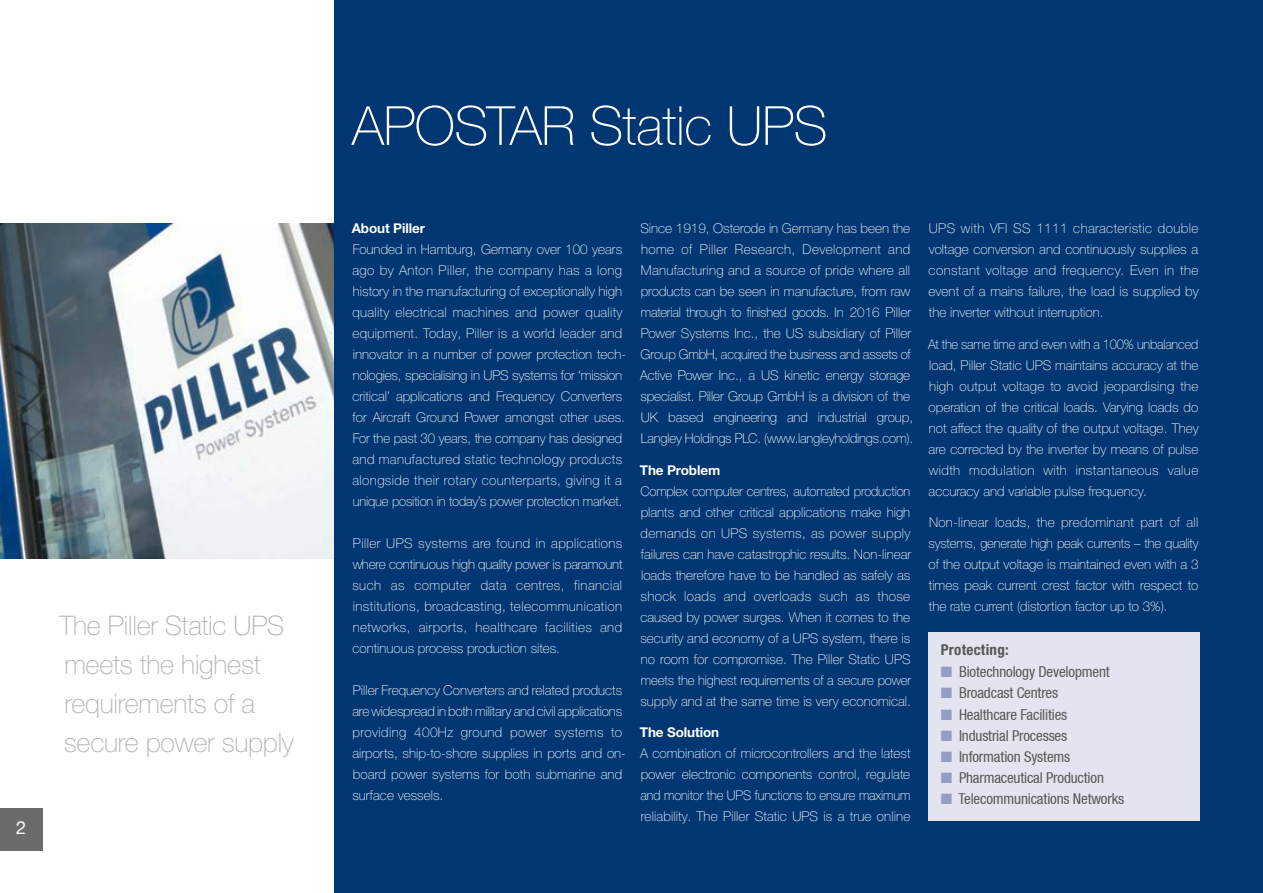
<style>
.page{position:relative;width:1263px;height:893px;background:#fff}
.page>*{position:absolute;margin:0;border:0;box-sizing:border-box;transform-origin:0 0}
.t1{font:100 54px "Helvetica Neue LTW1 G";letter-spacing:-.01em;color:#fff}
.t2{font:100 27px/39px "Helvetica Neue LTW1 G";letter-spacing:-.01em;color:#b2b2b2}
.t3{font:18px "Helvetica Neue LTW1 G";color:#fff}
.t4{font:condensed 15px "Helvetica Neue LT";letter-spacing:-.01em;color:#575756}
.t5{font:700 condensed 15px "Helvetica Neue LTW1 G";letter-spacing:.02em;color:#575756}
.t6{font:100 13.5px/21px "Helvetica Neue LTW1 G";color:#fff;text-align:justify}
.t7{font:100 13.5px/21px "Helvetica Neue LTW1 G";color:#fff;text-align:justify;scale:.96 1}
.t8{font:700 13.5px "Helvetica Neue LTW1 G";letter-spacing:-.01em;color:#fff}
.s1{color:#949dc2}
</style>
<div class="page">
<img style="left:0;top:223px;width:335px;height:335px">
<div style="left:335px;top:0;width:928px;height:893px;background:#003671"></div>
<div style="left:928px;top:633px;width:271px;height:188px;background:#e3e4f0"></div>
<div style="left:0;top:808px;width:43px;height:42px;background:#6b6b6a"></div>
<h3 class="t3" style="left:16px;top:816px;width:12px">2</h3>
<h2 class="t2" style="left:59px;top:606px;width:236px">The Piller Static UPS meets the highest requirements of a secure power supply</h2>
<h1 class="t1" style="left:352px;top:94px;width:477px">APOSTAR Static UPS</h1>
<p class="t8" style="left:352px;top:220px;width:75px">About Piller</p>
<p class="t6" style="left:352px;top:239px;width:275px;text-align:left">Founded in Hamburg, Germany over 100 years ago by Anton Piller, the company has a long history in the manufacturing of exceptionally high quality electrical machines and power quality equipment. Today, Piller is a world leader and innovator in a number of power protection tech&shy;nologies, specialising in UPS systems for ‘mission critical’ applications and Frequency Converters for Aircraft Ground Power amongst other uses.<br>For the past 30 years, the company has designed and manufactured static technology products alongside their rotary counterparts, giving it a unique position in today’s power protection market.</p>
<p class="t6" style="left:352px;top:532px;width:272px">Piller UPS systems are found in applications where continuous high quality power is paramount such as computer data centres, financial institutions, broadcasting, telecommunication networks, airports, healthcare facilities and continuous process production sites.</p>
<p class="t6" style="left:352px;top:679px;width:275px;text-align:left">Piller Frequency Converters and related products are widespread in both military and civil applications providing 400Hz ground power systems to airports, ship-to-shore supplies in ports and on&shy;board power systems for both submarine and surface vessels.</p>
<p class="t6" style="left:640px;top:218px;width:275px;text-align:left">Since 1919, Osterode in Germany has been the home of Piller Research, Development and Manufacturing and a source of pride where all products can be seen in manufacture, from raw material through to finished goods. In 2016 Piller Power Systems Inc., the US subsidiary of Piller Group GmbH, acquired the business and assets of Active Power Inc., a US kinetic energy storage specialist. Piller Group GmbH is a division of the UK based engineering and industrial group, Langley Holdings PLC. (www.langleyholdings.com).</p>
<p class="t8" style="left:640px;top:461px;width:82px">The Problem</p>
<p class="t6" style="left:640px;top:480px;width:272px">Complex computer centres, automated production plants and other critical applications make high demands on UPS systems, as power supply failures can have catastrophic results. Non-linear loads therefore have to be handled as safely as shock loads and overloads such as those caused by power surges. When it comes to the security and economy of a UPS system, there is no room for compromise. The Piller Static UPS meets the highest requirements of a secure power supply and at the same time is very economical.</p>
<p class="t8" style="left:640px;top:724px;width:81px">The Solution</p>
<p class="t6" style="left:640px;top:743px;width:272px">A combination of microcontrollers and the latest power electronic components control, regulate and monitor the UPS functions to ensure maximum reliability. The Piller Static UPS is a true online</p>
<p class="t6" style="left:929px;top:218px;width:272px">UPS with VFI SS 1111 characteristic double voltage conversion and continuously supplies a constant voltage and frequency. Even in the event of a mains failure, the load is supplied by the inverter without interruption.</p>
<p class="t7" style="left:928px;top:333px;width:283px">At the same time and even with a 100% unbalanced load, Piller Static UPS maintains accuracy at the high output voltage to avoid jeopardising the operation of the critical loads. Varying loads do not affect the quality of the output voltage. They are corrected by the inverter by means of pulse width modulation with instantaneous value accuracy and variable pulse frequency.</p>
<p class="t6" style="left:928px;top:512px;width:272px">Non-linear loads, the predominant part of all systems, generate high peak currents – the quality of the output voltage is maintained even with a 3 times peak current crest factor with respect to the rate current (distortion factor up to 3%).</p>
<p class="t5" style="left:941px;top:641px;width:69px">Protecting:</p>
<p class="t4" style="left:941px;top:663px;width:170px"><span class="s1">■</span> Biotechnology Development</p>
<p class="t4" style="left:941px;top:684px;width:119px"><span class="s1">■</span> Broadcast Centres</p>
<p class="t4" style="left:941px;top:706px;width:128px"><span class="s1">■</span> Healthcare Facilities</p>
<p class="t4" style="left:941px;top:727px;width:128px"><span class="s1">■</span> Industrial Processes</p>
<p class="t4" style="left:941px;top:748px;width:131px"><span class="s1">■</span> Information Systems</p>
<p class="t4" style="left:941px;top:769px;width:165px"><span class="s1">■</span> Pharmaceutical Production</p>
<p class="t4" style="left:941px;top:790px;width:185px"><span class="s1">■</span> Telecommunications Networks</p>
</div>
